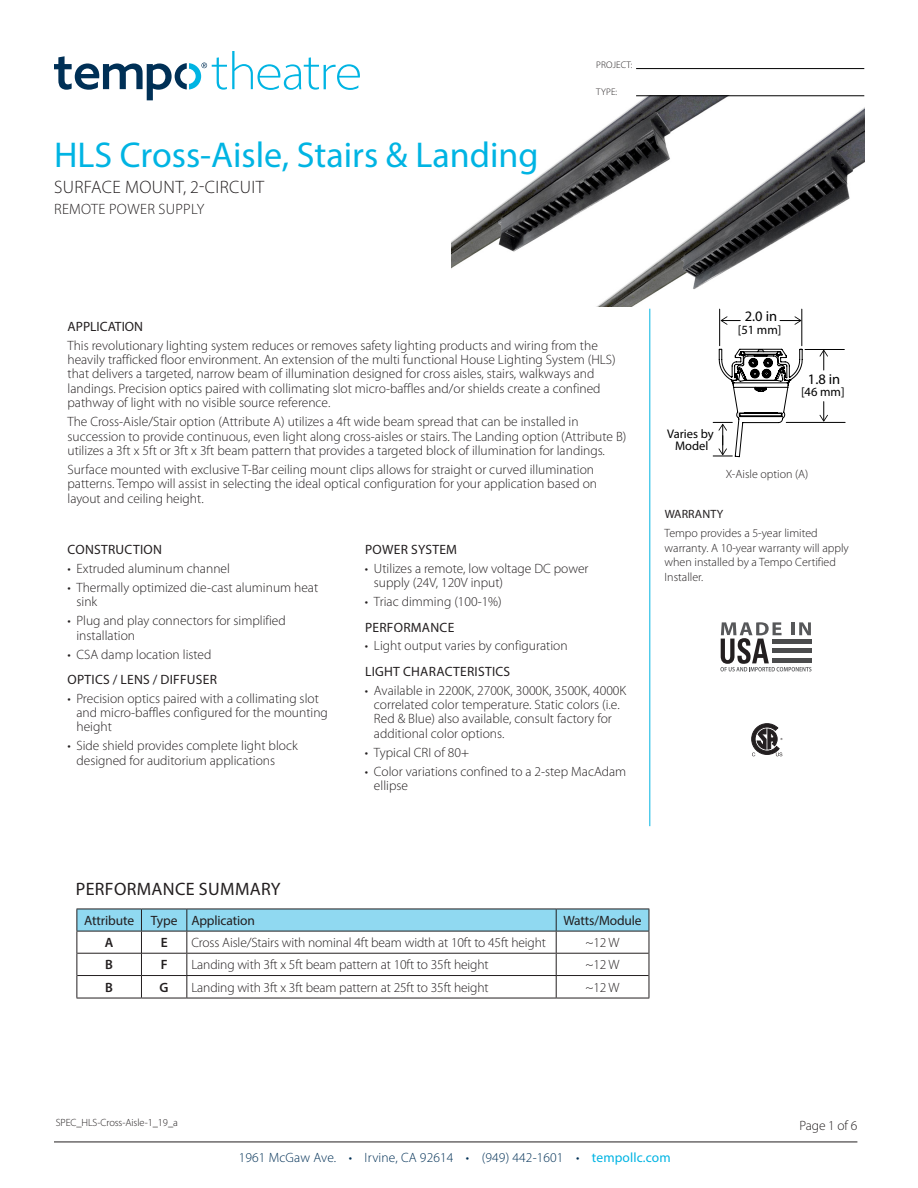
<style>
.page{position:relative;width:918px;height:1188px;background:#fff}
.page>*{position:absolute;margin:0;border:0;box-sizing:border-box;transform-origin:0 0}
.Head{font:36px "Myriad Pro";color:#00b4e3}
.Head-2{font:300 18px "Myriad Pro";letter-spacing:.02em;color:#231f20}
.Table_Head{font:18px "Myriad Pro";letter-spacing:.02em;color:#231f20}
.Head-3{font:300 15px "Myriad Pro";letter-spacing:.02em;color:#231f20}
.t1{font:14.55px "Myriad Pro";color:#020202}
.Bullet{font:300 13.5px/14.4px "Myriad Pro";color:#231f20}
.Bullet_Heads{font:13.5px "Myriad Pro";letter-spacing:.02em;color:#231f20}
.t2{font:300 13.5px "Myriad Pro";letter-spacing:.01em;color:#003056}
.Bullet_Heads-2{font:13.5px "Myriad Pro";letter-spacing:-.01em;color:#231f20}
.Bullet_Heads-3{font:13.5px "Myriad Pro";color:#231f20}
.t3{font:600 13.5px "Myriad Pro";color:#231f20}
.t4{font:12.6px/12.6px "Myriad Pro";color:#020202;text-align:center}
.Bullet-2{font:300 12px/14.4px "Myriad Pro";color:#231f20}
.t5{font:12px "Myriad Pro";letter-spacing:.01em;color:#231f20}
.t6{font:300 10.5px "Myriad Pro";letter-spacing:-.01em;color:#231f20}
.t7{font:300 9.6px "Myriad Pro";letter-spacing:.01em;color:#231f20}
.s1{font-weight:400;color:#00b4e3}
</style>
<div class="page">
<hr style="left:54px;top:1142px;width:803px;height:1px;background:#231f20">
<svg style="left:54px;top:51px;width:306px;height:49px"></svg>
<img style="left:451px;top:97px;width:413px;height:209px">
<hr style="left:650px;top:309px;width:1px;height:517px;background:#00b4e3">
<svg style="left:752px;top:724px;width:31px;height:32px"></svg>
<svg style="left:720px;top:622px;width:92px;height:49px"></svg>
<hr style="left:636px;top:68px;width:228px;height:1px;background:#000">
<hr style="left:636px;top:96px;width:228px;height:1px;background:#000">
<hr style="left:805px;top:349px;width:39px;height:1px;background:#000100">
<hr style="left:786px;top:422px;width:59px;height:1px;background:#000100">
<hr style="left:802px;top:309px;width:1px;height:37px;background:#000100">
<hr style="left:719px;top:309px;width:1px;height:37px;background:#000100">
<svg style="left:721px;top:316px;width:19px;height:9px"></svg>
<svg style="left:780px;top:316px;width:21px;height:9px"></svg>
<svg style="left:820px;top:402px;width:8px;height:20px"></svg>
<svg style="left:820px;top:350px;width:8px;height:20px"></svg>
<svg style="left:713px;top:348px;width:90px;height:109px"></svg>
<svg style="left:76px;top:909px;width:574px;height:89px"></svg>
<hr style="left:76px;top:998px;width:65px;height:1px;background:#231f20">
<hr style="left:141px;top:998px;width:46px;height:1px;background:#231f20">
<hr style="left:187px;top:998px;width:369px;height:1px;background:#231f20">
<hr style="left:556px;top:998px;width:93px;height:1px;background:#231f20">
<p class="Head" style="left:54px;top:133px;width:486px">HLS Cross-Aisle, Stairs &amp; Landing</p>
<p class="Head-2" style="left:54px;top:176px;width:211px">SURFACE MOUNT, 2-CIRCUIT</p>
<p class="Head-3" style="left:54px;top:199px;width:152px">REMOTE POWER SUPPLY</p>
<p class="t7" style="left:596px;top:59px;width:38px">PROJECT:</p>
<p class="t7" style="left:596px;top:86px;width:22px">TYPE:</p>
<p class="Bullet_Heads-3" style="left:68px;top:318px;width:77px">APPLICATION</p>
<p class="Bullet" style="left:68px;top:338px;width:550px">This revolutionary lighting system reduces or removes safety lighting products and wiring from the heavily trafficked floor environment. An extension of the multi functional House Lighting System (HLS) that delivers a targeted, narrow beam of illumination designed for cross aisles, stairs, walkways and landings. Precision optics paired with collimating slot micro-baffles and/or shields create a confined pathway of light with no visible source reference.</p>
<p class="Bullet" style="left:68px;top:414px;width:560px">The Cross-Aisle/Stair option (Attribute A) utilizes a 4ft wide beam spread that can be installed in succession to provide continuous, even light along cross-aisles or stairs. The Landing option (Attribute B) utilizes a 3ft x 5ft or 3ft x 3ft beam pattern that provides a targeted block of illumination for landings.</p>
<p class="Bullet" style="left:68px;top:462px;width:531px">Surface mounted with exclusive T-Bar ceiling mount clips allows for straight or curved illumination patterns. Tempo will assist in selecting the ideal optical configuration for your application based on layout and ceiling height.</p>
<p class="Bullet_Heads" style="left:68px;top:541px;width:96px">CONSTRUCTION</p>
<p class="Bullet" style="left:68px;top:561px;width:164px">• Extruded aluminum channel</p>
<p class="Bullet" style="left:76px;top:580px;width:243px;text-indent:-9px">• Thermally optimized die-cast aluminum heat sink</p>
<p class="Bullet" style="left:76px;top:613px;width:211px;text-indent:-9px">• Plug and play connectors for simplified installation</p>
<p class="Bullet" style="left:68px;top:647px;width:146px">• CSA damp location listed</p>
<p class="Bullet_Heads" style="left:68px;top:671px;width:151px">OPTICS / LENS / DIFFUSER</p>
<p class="Bullet" style="left:76px;top:691px;width:253px;text-indent:-9px">• Precision optics paired with a collimating slot and micro-baffles configured for the mounting height</p>
<p class="Bullet" style="left:76px;top:739px;width:223px;text-indent:-9px">• Side shield provides complete light block designed for auditorium applications</p>
<p class="Bullet_Heads" style="left:365px;top:541px;width:94px">POWER SYSTEM</p>
<p class="Bullet" style="left:374px;top:561px;width:216px;text-indent:-9px">• Utilizes a remote, low voltage DC power supply (24V, 120V input)</p>
<p class="Bullet" style="left:365px;top:595px;width:138px">• Triac dimming (100-1%)</p>
<p class="Bullet_Heads" style="left:365px;top:619px;width:91px">PERFORMANCE</p>
<p class="Bullet" style="left:365px;top:639px;width:204px">• Light output varies by configuration</p>
<p class="Bullet_Heads" style="left:365px;top:663px;width:147px">LIGHT CHARACTERISTICS</p>
<p class="Bullet" style="left:374px;top:683px;width:254px;text-indent:-9px">• Available in 2200K, 2700K, 3000K, 3500K, 4000K correlated color temperature. Static colors (i.e.<br>Red &amp; Blue) also available, consult factory for additional color options.</p>
<p class="Bullet" style="left:365px;top:745px;width:106px">• Typical CRI of 80+</p>
<p class="Bullet" style="left:374px;top:764px;width:254px;text-indent:-9px">• Color variations confined to a 2-step MacAdam ellipse</p>
<p class="t1" style="left:745px;top:307px;width:34px">2.0 in</p>
<p class="t4" style="left:738px;top:323px;width:45px">[51 mm]</p>
<p class="t1" style="left:808px;top:370px;width:34px">1.8 in</p>
<p class="t4" style="left:801px;top:385px;width:45px">[46 mm]</p>
<p class="t4" style="left:667px;top:427px;width:48px">Varies by<br>Model</p>
<p class="Bullet-2" style="left:726px;top:467px;width:84px">X-Aisle option (A)</p>
<p class="t5" style="left:665px;top:507px;width:60px">WARRANTY</p>
<p class="Bullet-2" style="left:665px;top:526px;width:186px">Tempo provides a 5-year limited warranty. A 10-year warranty will apply when installed by a Tempo Certified<br>Installer.</p>
<p class="Table_Head" style="left:76px;top:878px;width:206px">PERFORMANCE SUMMARY</p>
<p class="Bullet_Heads-2" style="left:84px;top:912px;width:51px">Attribute</p>
<p class="Bullet_Heads" style="left:151px;top:912px;width:28px">Type</p>
<p class="Bullet_Heads-2" style="left:191px;top:912px;width:65px">Application</p>
<p class="Bullet_Heads-2" style="left:563px;top:912px;width:80px">Watts/Module</p>
<p class="t3" style="left:105px;top:934px;width:10px">A</p>
<p class="t3" style="left:161px;top:934px;width:8px">E</p>
<p class="Bullet" style="left:191px;top:935px;width:356px">Cross Aisle/Stairs with nominal 4ft beam width at 10ft to 45ft height</p>
<p class="Bullet" style="left:585px;top:935px;width:36px">~12 W</p>
<p class="t3" style="left:105px;top:956px;width:9px">B</p>
<p class="t3" style="left:161px;top:956px;width:8px">F</p>
<p class="Bullet" style="left:191px;top:957px;width:299px">Landing with 3ft x 5ft beam pattern at 10ft to 35ft height</p>
<p class="Bullet" style="left:585px;top:957px;width:36px">~12 W</p>
<p class="t3" style="left:105px;top:979px;width:9px">B</p>
<p class="t3" style="left:160px;top:979px;width:10px">G</p>
<p class="Bullet" style="left:191px;top:980px;width:299px">Landing with 3ft x 3ft beam pattern at 25ft to 35ft height</p>
<p class="Bullet" style="left:585px;top:980px;width:36px">~12 W</p>
<p class="t6" style="left:56px;top:1116px;width:124px">SPEC_HLS-Cross-Aisle-1_19_a</p>
<p class="Bullet" style="left:800px;top:1119px;width:59px">Page 1 of 6</p>
<p class="t2" style="left:239px;top:1150px;width:433px">1961 McGaw Ave. • Irvine, CA 92614 • (949) 442-1601 • <span class="s1">tempollc.com</span></p>
</div>
